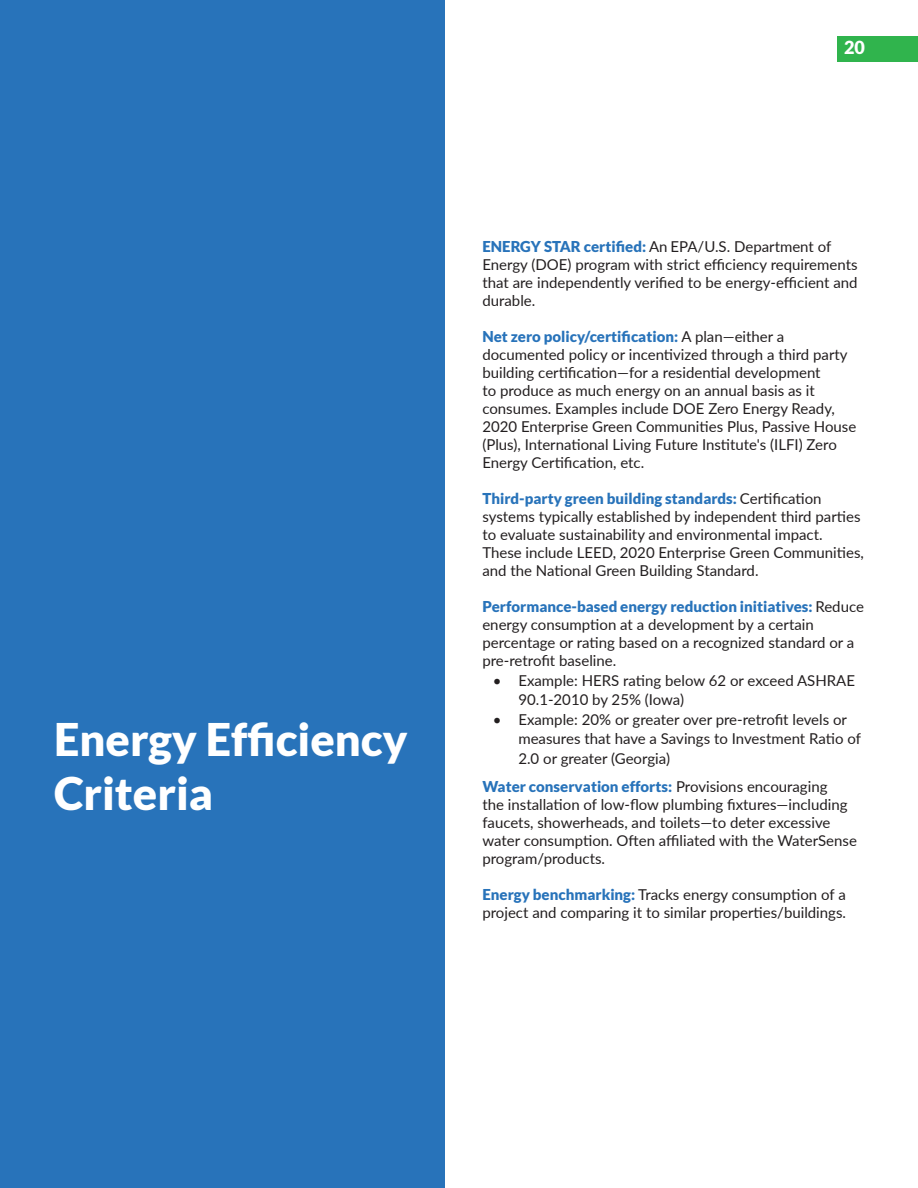
<style>
.page{position:relative;width:918px;height:1188px;background:#fff}
.page>*{position:absolute;margin:0;border:0;box-sizing:border-box;transform-origin:0 0}
.t1{font:900 45px/54px "Lato";color:#fff}
.dont_align{font:900 18px "Lato";color:#fff}
.t2{font:15px/18px "Lato";color:#231f20}
.s1{font-weight:900;color:#2873ba}
</style>
<div class="page">
<div style="left:837px;top:36px;width:81px;height:25px;background:#30b44d"></div>
<div style="left:0;top:0;width:445px;height:1188px;background:#2873ba"></div>
<p class="t1" style="left:54px;top:712px;width:355px">Energy Efficiency<br>Criteria</p>
<p class="dont_align" style="left:844px;top:37px;width:22px">20</p>
<p class="t2" style="left:482px;top:237px;width:377px"><span class="s1">ENERGY STAR certified:</span> An EPA/U.S. Department of Energy (DOE) program with strict efficiency requirements that are independently verified to be energy-efficient and durable.</p>
<p class="t2" style="left:482px;top:327px;width:375px"><span class="s1">Net zero policy/certification:</span> A plan—either a documented policy or incentivized through a third party building certification—for a residential development<br>to produce as much energy on an annual basis as it consumes. Examples include DOE Zero Energy Ready, 2020 Enterprise Green Communities Plus, Passive House (Plus), International Living Future Institute's (ILFI) Zero Energy Certification, etc.</p>
<p class="t2" style="left:482px;top:489px;width:383px"><span class="s1">Third-party green building standards:</span> Certification systems typically established by independent third parties to evaluate sustainability and environmental impact.<br>These include LEED, 2020 Enterprise Green Communities, and the National Green Building Standard.</p>
<p class="t2" style="left:482px;top:597px;width:383px"><span class="s1">Performance-based energy reduction initiatives:</span> Reduce energy consumption at a development by a certain percentage or rating based on a recognized standard or a pre-retrofit baseline.</p>
<p class="t2" style="left:518px;top:670px;width:338px;line-height:19.5px;text-indent:-26px">• Example: HERS rating below 62 or exceed ASHRAE<br>90.1-2010 by 25% (Iowa)</p>
<p class="t2" style="left:518px;top:709px;width:344px;line-height:19.5px;text-indent:-26px">• Example: 20% or greater over pre-retrofit levels or measures that have a Savings to Investment Ratio of<br>2.0 or greater (Georgia)</p>
<p class="t2" style="left:482px;top:777px;width:376px"><span class="s1">Water conservation efforts:</span> Provisions encouraging<br>the installation of low-flow plumbing fixtures—including faucets, showerheads, and toilets—to deter excessive water consumption. Often affiliated with the WaterSense program/products.</p>
<p class="t2" style="left:482px;top:885px;width:365px"><span class="s1">Energy benchmarking:</span> Tracks energy consumption of a project and comparing it to similar properties/buildings.</p>
</div>
